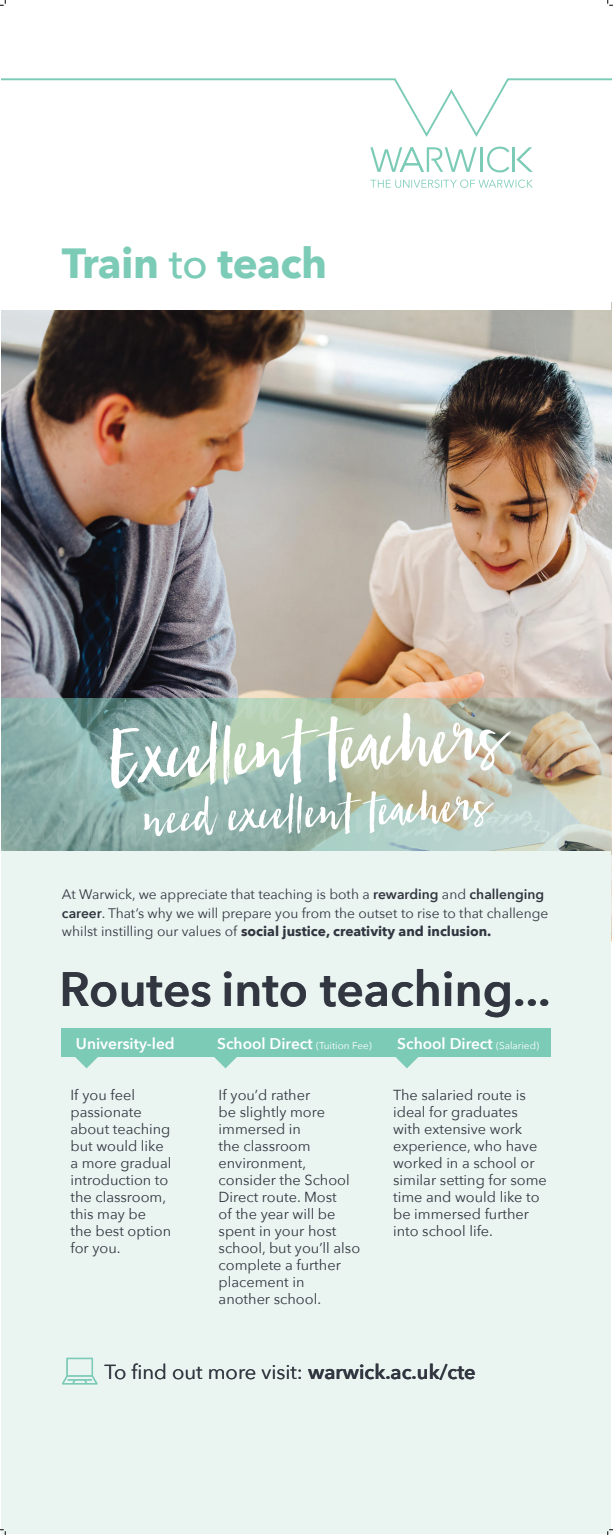
<style>
.page{position:relative;width:613px;height:1535px;background:#fff}
.page>*{position:absolute;margin:0;border:0;box-sizing:border-box;transform-origin:0 0}
.t1{font:600 48.08px "Avenir Next";color:#323640}
.t2{font:700 42.05px "Avenir Next";letter-spacing:-.01em;color:#7ccbb7}
.t3{font:20.23px "Avenir Next";color:#323640}
.t4{font:600 15.5px "Avenir Next";color:#fff}
.t5{font:14.5px/17px "Avenir Next";color:#323640}
.t6{font:13.78px/18.8px "Avenir Next";color:#323640}
.s1{font-weight:500}
.s2{font-weight:600}
.s3{font-weight:700}
.s4{font-weight:400;font-size:10px}
</style>
<div class="page">
<img style="left:2px;top:310px;width:609px;height:388px">
<svg style="left:2px;top:836px;width:609px;height:14px;background:#9bb8b0"></svg>
<div style="left:2px;top:850px;width:609px;height:682px;background:#eaf5f1"></div>
<svg style="left:62px;top:1357px;width:36px;height:27px"></svg>
<div style="left:62px;top:1028px;width:489px;height:29px;background:#7ccbb7"></div>
<svg style="left:75px;top:1057px;width:23px;height:11px"></svg>
<svg style="left:395px;top:1057px;width:23px;height:11px"></svg>
<svg style="left:214px;top:1057px;width:23px;height:11px"></svg>
<svg style="left:370px;top:179px;width:163px;height:9px"></svg>
<svg style="left:370px;top:147px;width:163px;height:25px"></svg>
<svg style="left:2px;top:78px;width:609px;height:59px"></svg>
<svg style="left:2px;top:698px;width:609px;height:138px;background:#afc1b5"></svg>
<svg style="left:0;top:0;width:6px;height:6px"></svg>
<svg style="left:0;top:1529px;width:6px;height:5px"></svg>
<svg style="left:607px;top:0;width:6px;height:6px"></svg>
<svg style="left:607px;top:1529px;width:6px;height:5px"></svg>
<p class="t2" style="left:62px;top:226px;width:267px">Train <span class="s1">to</span> teach</p>
<p class="t6" style="left:62px;top:884px;width:488px">At Warwick, we appreciate that teaching is both a <span class="s2">rewarding</span> and <span class="s2">challenging career</span>. That’s why we will prepare you from the outset to rise to that challenge whilst instilling our values of <span class="s3">social justice, creativity and inclusion.</span></p>
<p class="t1" style="left:60px;top:947px;width:492px">Routes into teaching...</p>
<p class="t4" style="left:76px;top:1030px;width:100px">University-led</p>
<p class="t4" style="left:217px;top:1030px;width:156px">School Direct <span class="s4">(Tuition Fee)</span></p>
<p class="t4" style="left:397px;top:1030px;width:143px">School Direct <span class="s4">(Salaried)</span></p>
<p class="t5" style="left:70px;top:1085px;width:102px">If you feel passionate about teaching but would like a more gradual introduction to</p>
<p class="t5" style="left:70px;top:1187px;width:97px">the classroom,</p>
<p class="t5" style="left:70px;top:1204px;width:77px">this may be</p>
<p class="t5" style="left:70px;top:1221px;width:102px">the best option</p>
<p class="t5" style="left:70px;top:1238px;width:52px">for you.</p>
<p class="t5" style="left:219px;top:1085px;width:143px">If you’d rather<br>be slightly more immersed in<br>the classroom environment, consider the School<br>Direct route. Most<br>of the year will be spent in your host school, but you’ll also complete a further placement in</p>
<p class="t5" style="left:219px;top:1289px;width:104px">another school.</p>
<p class="t5" style="left:393px;top:1085px;width:155px">The salaried route is ideal for graduates with extensive work experience, who have worked in a school or similar setting for some time and would like to</p>
<p class="t5" style="left:393px;top:1204px;width:137px">be immersed further</p>
<p class="t5" style="left:393px;top:1221px;width:101px">into school life.</p>
<p class="t3" style="left:104px;top:1354px;width:373px">To find out more visit: <span class="s2">warwick.ac.uk/cte</span></p>
</div>
